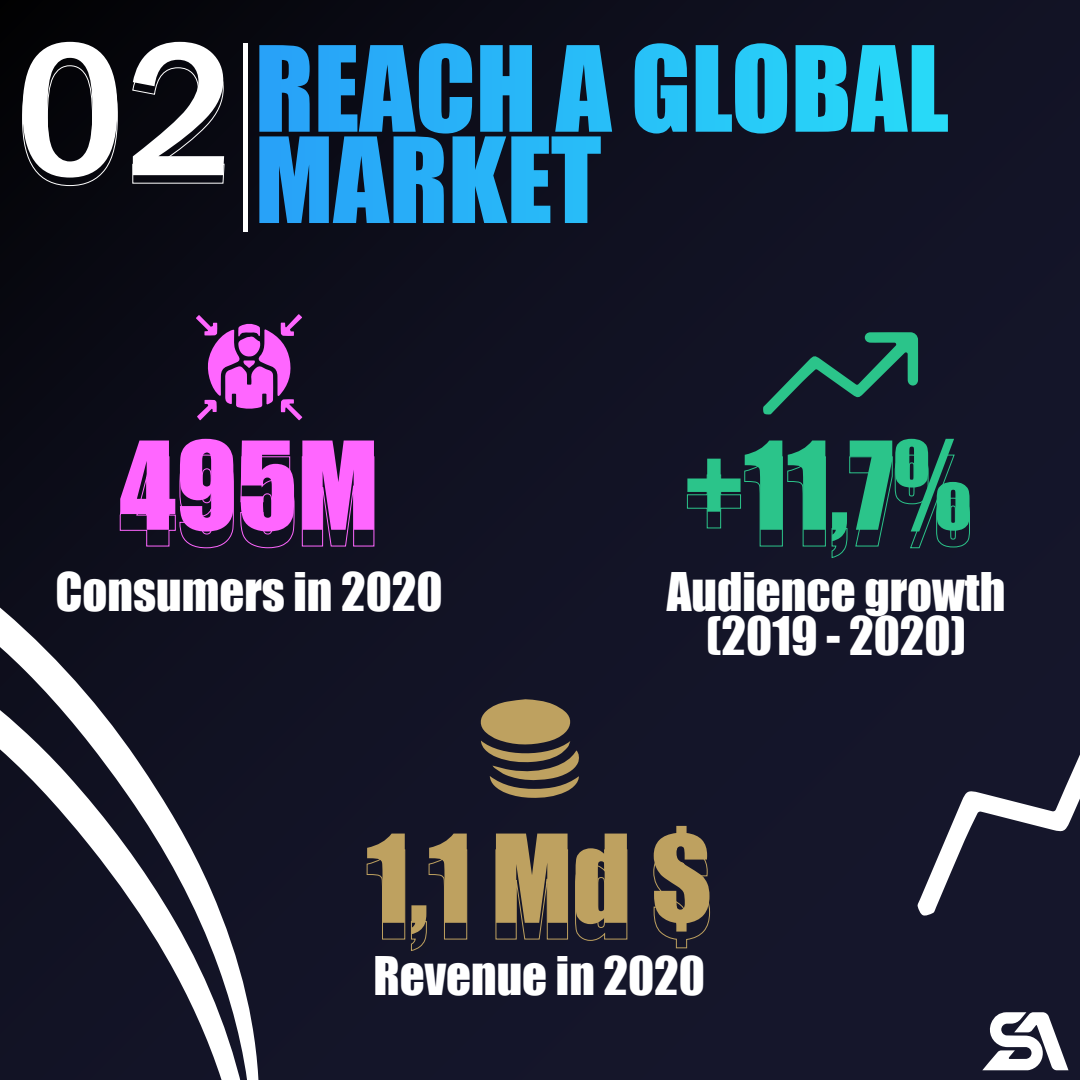
<style>
.page{position:relative;width:1080px;height:1080px;background:#fff}
.page>*{position:absolute;margin:0;border:0;box-sizing:border-box;transform-origin:0 0}
.t1{font:500 condensed 196.5px "Franklin Gothic";color:#fff;scale:1.11 1}
.t2{font:112.9px "Impact";color:#bea160}
.t3{font:112.9px "Impact";color:#2bc48a}
.t4{font:112.9px "Impact";color:#f6f}
.t5{font:48.9px/43.6px "Impact";color:#fff;text-align:center}
</style>
<div class="page">
<div style="left:0;top:0;width:1080px;height:1080px;background:linear-gradient(to right,#0a0b15,#16172e)"></div>
<svg style="left:22px;top:49px;width:96px;height:138px;background:#0f1014"></svg>
<svg style="left:132px;top:49px;width:93px;height:135px;background:#14141b"></svg>
<svg style="left:0;top:592px;width:259px;height:488px;fill:#121224"></svg>
<svg style="left:366px;top:848px;width:102px;height:104px;background:#1f1e2b"></svg>
<svg style="left:495px;top:849px;width:74px;height:91px;background:#23212d"></svg>
<svg style="left:575px;top:849px;width:53px;height:92px;background:#21202d"></svg>
<svg style="left:653px;top:841px;width:58px;height:108px;background:#1f1e2d"></svg>
<svg style="left:686px;top:454px;width:284px;height:105px;background:#141e2d"></svg>
<svg style="left:119px;top:454px;width:115px;height:95px;background:#1e142c"></svg>
<svg style="left:240px;top:456px;width:55px;height:93px;background:#231631"></svg>
<svg style="left:301px;top:456px;width:74px;height:91px;background:#251834"></svg>
<svg style="left:982px;top:1012px;width:87px;height:58px"></svg>
<svg style="left:479px;top:699px;width:101px;height:99px;background:#6e5f45"></svg>
<svg style="left:196px;top:314px;width:106px;height:106px;background:#78347f"></svg>
<svg style="left:763px;top:332px;width:155px;height:83px;background:#183c3d"></svg>
<div style="left:243px;top:43px;width:5px;height:189px;background:#fff"></div>
<svg style="left:917px;top:755px;width:163px;height:161px"></svg>
<svg style="left:635px;top:43px;width:52px;height:91px;background:#229cc9"></svg>
<svg style="left:696px;top:43px;width:91px;height:91px;background:#2195bb"></svg>
<svg style="left:796px;top:45px;width:152px;height:87px;background:#21a0bf"></svg>
<svg style="left:259px;top:43px;width:353px;height:180px;background:#1e7aaf"></svg>
<h1 class="t1" style="left:14px;top:-19px;width:202px">02</h1>
<h2 class="t4" style="left:120px;top:398px;width:261px">495M</h2>
<p class="t5" style="left:55px;top:569px;width:389px">Consumers in 2020</p>
<h2 class="t3" style="left:684px;top:398px;width:289px">+11,7%</h2>
<p class="t5" style="left:667px;top:569px;width:340px">Audience growth (2019 - 2020)</p>
<h2 class="t2" style="left:366px;top:791px;width:348px">1,1 Md $</h2>
<p class="t5" style="left:373px;top:953px;width:333px">Revenue in 2020</p>
</div>
